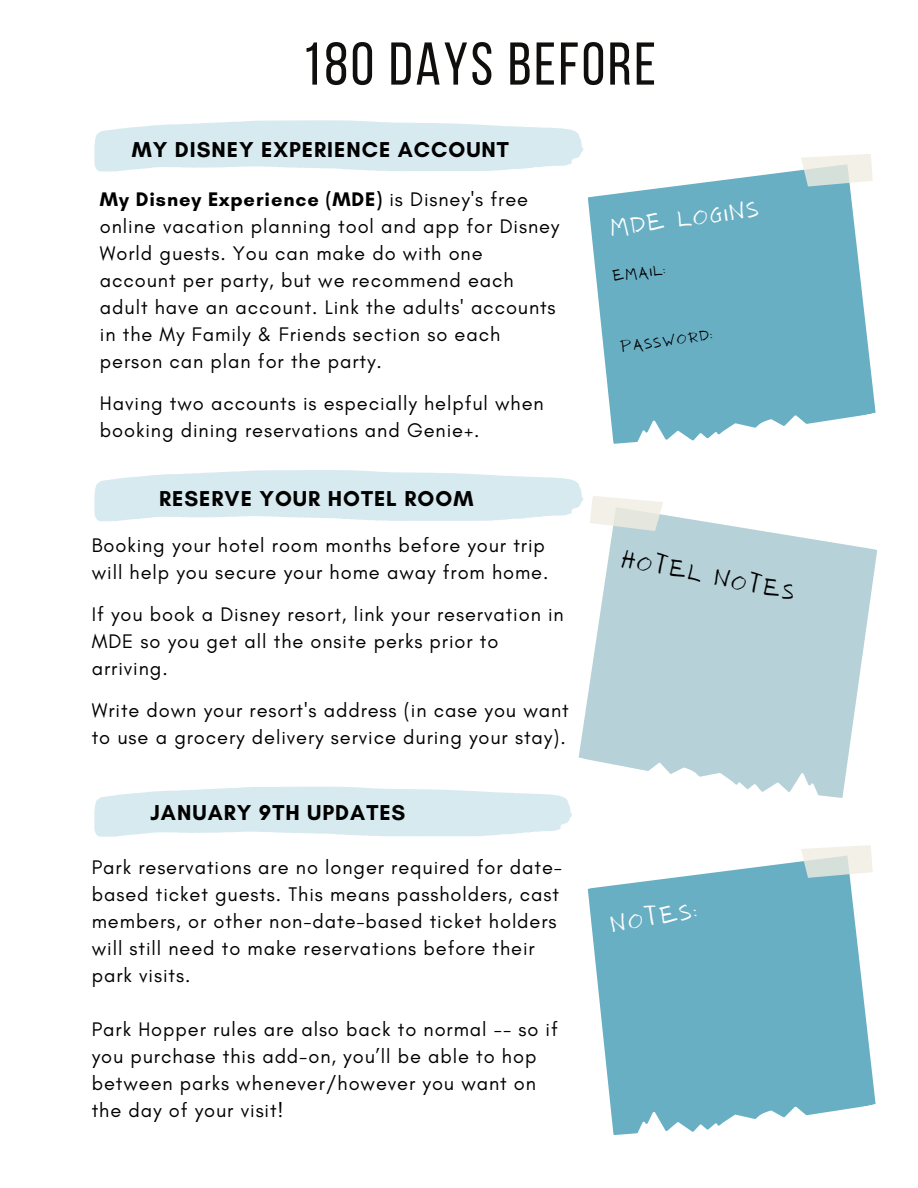
<style>
.page{position:relative;width:918px;height:1188px;background:#fff}
.page>*{position:absolute;margin:0;border:0;box-sizing:border-box;transform-origin:0 0}
.t1{font:60.15px "Bebas Neue";letter-spacing:.045em;color:#100f0d}
.t2{font:34.2px "NF ANTIO Regular";color:#fff}
.t3{font:34.2px "NF ANTIO Regular";color:#010101}
.t4{font:22.2px "NF ANTIO Regular";color:#000}
.t5{font:700 21.9px "Glacial Indifference";letter-spacing:.045em;color:#000}
.t6{font:700 21.9px "Glacial Indifference";letter-spacing:.045em;color:#010101}
.t7{font:20.1px/27px "Glacial Indifference";letter-spacing:.045em;color:#000}
.s1{font-weight:700}
</style>
<div class="page">
<svg style="left:94px;top:120px;width:485px;height:52px"></svg>
<svg style="left:94px;top:787px;width:461px;height:50px"></svg>
<svg style="left:555px;top:135px;width:321px;height:309px;fill:#69afc4"></svg>
<svg style="left:801px;top:141px;width:75px;height:55px"></svg>
<svg style="left:548px;top:515px;width:330px;height:315px;fill:#b7d1d9"></svg>
<svg style="left:94px;top:470px;width:569px;height:71px"></svg>
<svg style="left:555px;top:827px;width:323px;height:308px;fill:#69afc4"></svg>
<svg style="left:801px;top:833px;width:76px;height:54px"></svg>
<h1 class="t1" style="left:301px;top:40px;width:356px">180 dAYS BEFORE</h1>
<p class="t5" style="left:132px;top:136px;width:379px">MY DISNEY EXPERIENCE ACCOUNT</p>
<p class="t7" style="left:100px;top:186px;width:461px"><span class="s1">My Disney Experience (MDE)</span> is Disney's free online vacation planning tool and app for Disney World guests. You can make do with one account per party, but we recommend each adult have an account. Link the adults' accounts in the My Family &amp; Friends section so each person can plan for the party.</p>
<p class="t7" style="left:100px;top:390px;width:445px">Having two accounts is especially helpful when booking dining reservations and Genie+.</p>
<h3 class="t6" style="left:159px;top:485px;width:316px">RESERVE YOUR HOTEL ROOM</h3>
<p class="t7" style="left:92px;top:532px;width:458px">Booking your hotel room months before your trip will help you secure your home away from home.</p>
<h3 class="t7" style="left:92px;top:600px;width:473px">If you book a Disney resort, link your reservation in<br>MDE so you get all the onsite perks prior to arriving.</h3>
<p class="t7" style="left:92px;top:696px;width:479px">Write down your resort's address (in case you want to use a grocery delivery service during your stay).</p>
<p class="t5" style="left:151px;top:799px;width:256px">JANUARY 9TH UPDATES</p>
<h2 class="t7" style="left:92px;top:853px;width:472px">Park reservations are no longer required for date&shy;based ticket guests. This means passholders, cast members, or other non-date-based ticket holders will still need to make reservations before their park visits.</h2>
<p class="t7" style="left:92px;top:1015px;width:468px">Park Hopper rules are also back to normal -- so if you purchase this add-on, you’ll be able to hop between parks whenever/however you want on the day of your visit!</p>
<h2 class="t2" style="left:607px;top:206px;width:151px;rotate:-8deg">MDE logins</h2>
<p class="t4" style="left:611px;top:262px;width:55px;rotate:-8deg">Email:</p>
<p class="t4" style="left:618px;top:332px;width:95px;rotate:-8deg">Password:</p>
<p class="t3" style="left:626px;top:536px;width:178px;rotate:11deg">HOtel notes</p>
<p class="t2" style="left:607px;top:901px;width:89px;rotate:-9deg">notes:</p>
</div>
